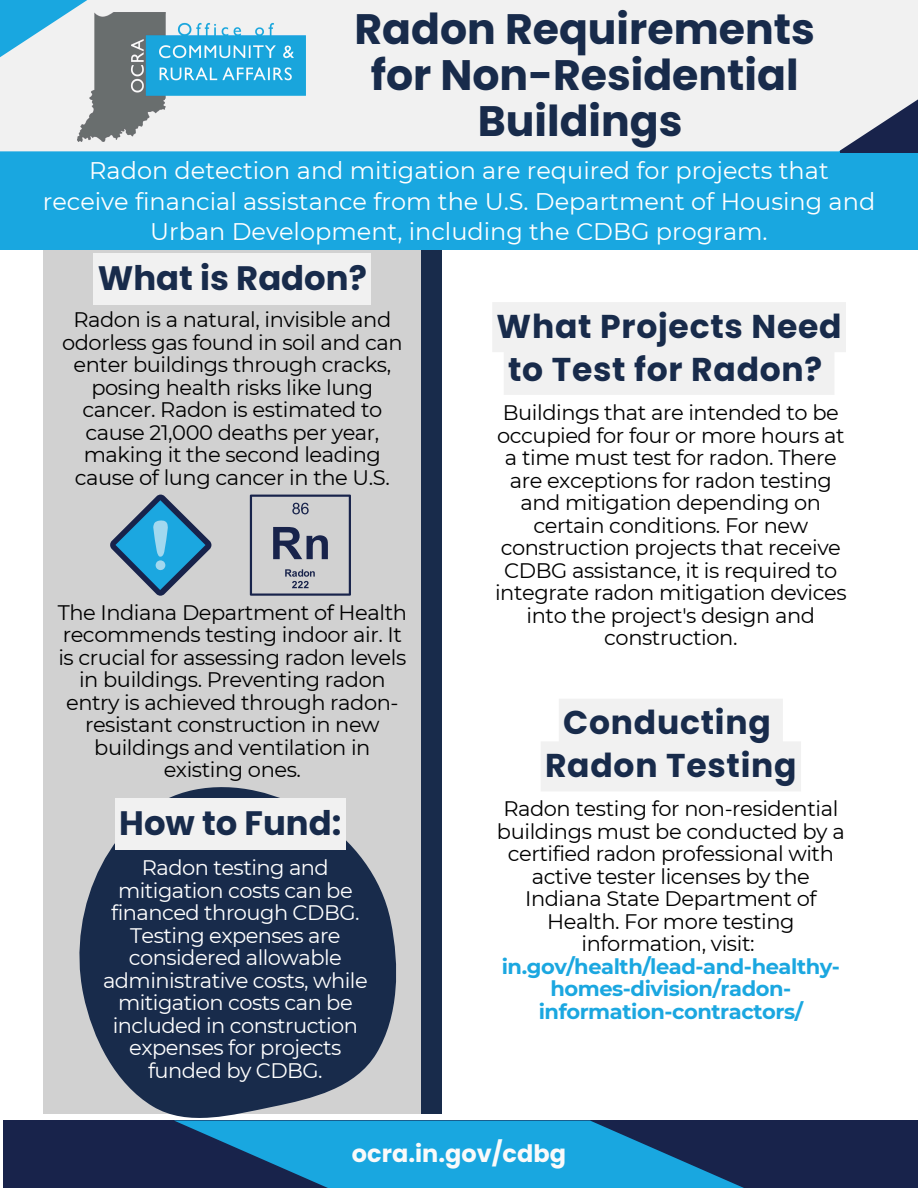
<style>
.page{position:relative;width:918px;height:1188px;background:#fff}
.page>*{position:absolute;margin:0;border:0;box-sizing:border-box;transform-origin:0 0}
.t1{font:700 42.6px/46.2px "Poppins";color:#182b4b;text-align:center}
.t2{font:700 33.9px "Poppins";color:#182b4b}
.t3{font:700 33px/42.8px "Poppins";letter-spacing:.025em;color:#182b4b;text-align:center}
.t4{font:24px/30.3px "Montserrat";color:#fff;text-align:center}
.t5{font:700 24px "Poppins";color:#fafafa}
.t6{font:21px/22.5px "Montserrat";letter-spacing:-.02em;color:#000;text-align:center}
.t7{font:21px/22.5px "Montserrat";letter-spacing:-.025em;color:#fff;text-align:center}
.t8{font:700 21px/22.5px "Montserrat";letter-spacing:-.02em;color:#1ba7e0;text-align:center}
</style>
<div class="page">
<div style="left:224px;top:0;width:218px;height:1114px;background:#182b4b"></div>
<div style="left:3px;top:1121px;width:915px;height:67px;background:#18234b"></div>
<div style="left:43px;top:0;width:378px;height:1114px;background:#d1d1d1"></div>
<div style="left:0;top:0;width:918px;height:250px;background:#19a7e0"></div>
<div style="left:0;top:0;width:918px;height:151px;background:#f1f1f1"></div>
<img style="left:77px;top:13px;width:229px;height:129px">
<svg style="left:225px;top:1121px;width:519px;height:67px"></svg>
<svg style="left:250px;top:495px;width:101px;height:101px"></svg>
<svg style="left:48px;top:787px;width:375px;height:356px;fill:#182b4b"></svg>
<svg style="left:110px;top:495px;width:101px;height:101px"></svg>
<div style="left:492px;top:302px;width:354px;height:93px;background:#f1f1f1"></div>
<div style="left:94px;top:253px;width:277px;height:52px;background:#f1f1f1"></div>
<div style="left:115px;top:798px;width:230px;height:52px;background:#f1f1f1"></div>
<div style="left:541px;top:699px;width:260px;height:92px;background:#f1f1f1"></div>
<p class="t1" style="left:355px;top:6px;width:462px">Radon Requirements for Non-Residential<br>Buildings</p>
<h2 class="t4" style="left:43px;top:155px;width:834px">Radon detection and mitigation are required for projects that<br>receive financial assistance from the U.S. Department of Housing and<br>Urban Development, including the CDBG program.</h2>
<p class="t2" style="left:98px;top:255px;width:271px">What is Radon?</p>
<p class="t6" style="left:62px;top:308px;width:342px">Radon is a natural, invisible and odorless gas found in soil and can enter buildings through cracks, posing health risks like lung cancer. Radon is estimated to cause 21,000 deaths per year, making it the second leading cause of lung cancer in the U.S.</p>
<h2 class="t6" style="left:58px;top:601px;width:351px">The Indiana Department of Health recommends testing indoor air. It is crucial for assessing radon levels in buildings. Preventing radon entry is achieved through radon&shy;resistant construction in new buildings and ventilation in existing ones.</h2>
<p class="t2" style="left:119px;top:799px;width:224px">How to Fund:</p>
<h2 class="t7" style="left:103px;top:856px;width:266px">Radon testing and mitigation costs can be financed through CDBG.<br>Testing expenses are considered allowable administrative costs, while mitigation costs can be included in construction expenses for projects funded by CDBG.</h2>
<h4 class="t3" style="left:497px;top:305px;width:347px">What Projects Need to Test for Radon?</h4>
<h1 class="t6" style="left:495px;top:402px;width:353px">Buildings that are intended to be occupied for four or more hours at a time must test for radon. There are exceptions for radon testing and mitigation depending on certain conditions. For new construction projects that receive<br>CDBG assistance, it is required to integrate radon mitigation devices into the project's design and construction.</h1>
<p class="t3" style="left:545px;top:701px;width:253px">Conducting<br>Radon Testing</p>
<p class="t6" style="left:497px;top:798px;width:349px">Radon testing for non-residential buildings must be conducted by a certified radon professional with active tester licenses by the<br>Indiana State Department of<br>Health. For more testing information, visit:</p>
<h2 class="t8" style="left:502px;top:955px;width:340px">in.gov/health/lead-and-healthy&shy;homes-division/radon&shy;information-contractors/</h2>
<p class="t5" style="left:352px;top:1136px;width:216px">ocra.in.gov/cdbg</p>
</div>
